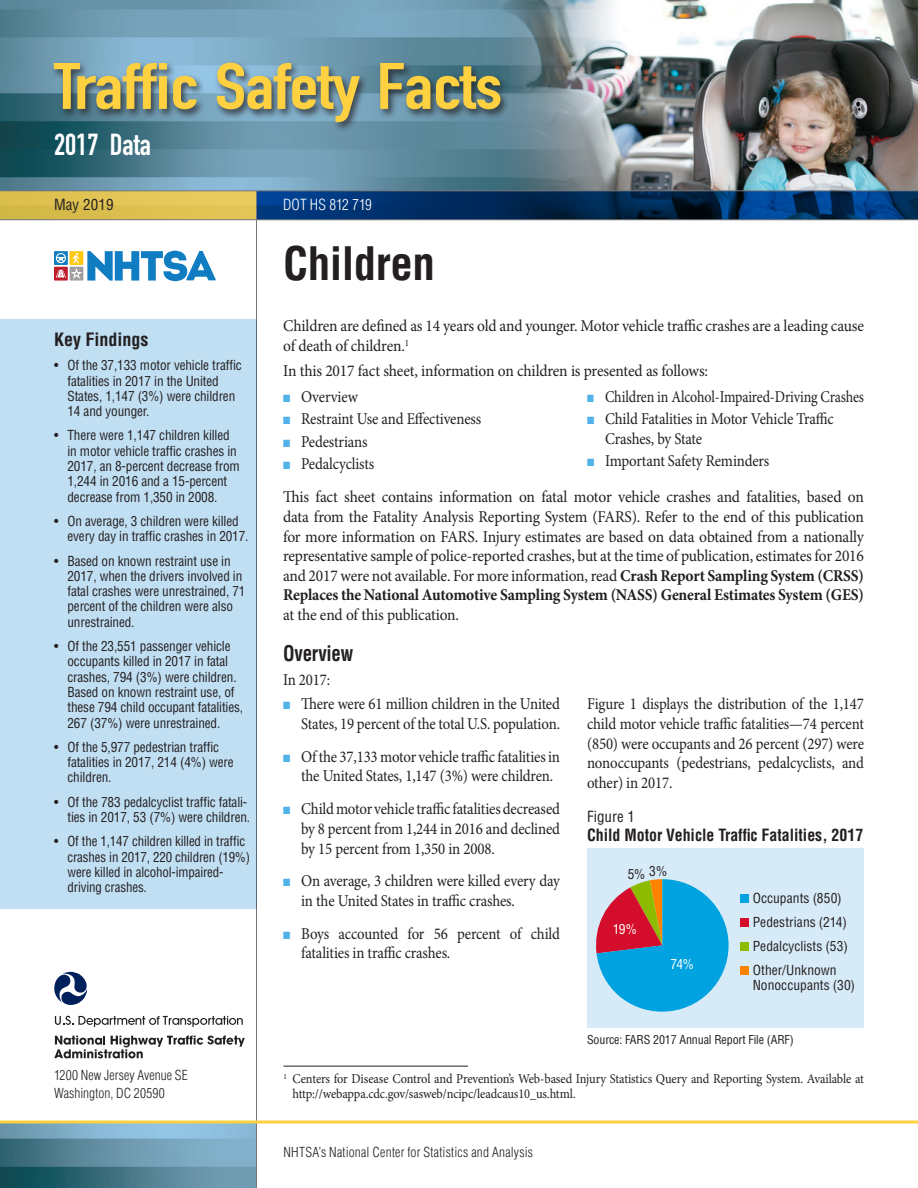
<style>
.page{position:relative;width:918px;height:1188px;background:#fff}
.page>*{position:absolute;margin:0;border:0;box-sizing:border-box;transform-origin:0 0}
.t1{font:64.5px "DIN Engschrift Std";letter-spacing:-.01em;color:#ffd03f;scale:1.2 1}
.t2{font:700 condensed 45px "Helvetica LT Std";letter-spacing:-.01em;color:#231f20}
.t3{font:30px "DIN Engschrift Std";color:#fff}
.HeadA{font:700 condensed 21px "Helvetica LT Std";letter-spacing:-.01em;color:#231f20;scale:.9 1}
.t4{font:700 condensed 18px "Helvetica LT Std";color:#231f20}
.Body{font:16.5px/19.5px "Minion Pro";letter-spacing:-.01em;color:#231f20;scale:.9 1}
.Body-2{font:16.5px/19.5px "Minion Pro";letter-spacing:-.01em;color:#231f20;scale:.94 1}
.Body-3{font:16.5px "Minion Pro";letter-spacing:-.01em;color:#231f20;scale:.85 1}
.Table___Figure_Title{font:700 condensed 16.5px "Helvetica LT Std";color:#231f20;scale:.96 1}
.Table___Figure_Numbe{font:condensed 15px "Helvetica LT Std";letter-spacing:.005em;color:#231f20}
.t5{font:300 condensed 15px "Helvetica LT Std";letter-spacing:.005em;color:#fff}
.t6{font:condensed 13.5px/15.3px "Helvetica LT Std";letter-spacing:-.01em;color:#231f20}
.Footnote_-_with_line{font:13.5px/15px "Minion Pro";letter-spacing:-.015em;color:#231f20;scale:.92 1}
.t7{font:condensed 13.5px/15.3px "Helvetica LT Std";letter-spacing:-.01em;color:#231f20;scale:.96 1}
.t8{font:300 condensed 13.5px/18px "Helvetica LT Std";letter-spacing:.01em;color:#231f20}
.t9{font:condensed 13.5px "Helvetica LT Std";color:#fff}
.Table___Figure_Foote{font:condensed 12px "Helvetica LT Std";letter-spacing:-.01em;color:#231f20}
.s1{color:#53b3e8}
.s2{font-weight:700}
</style>
<div class="page">
<img style="left:0;top:0;width:918px;height:190px">
<img style="left:0;top:1124px;width:256px;height:64px">
<div style="left:50px;top:60px;width:460px;height:73px;background:#231f20;opacity:.75"></div>
<svg style="left:257px;top:191px;width:661px;height:28px;background:#012f63"></svg>
<div style="left:0;top:191px;width:256px;height:29px;background:linear-gradient(to right,#d6ba49,#e7ca5b)"></div>
<hr style="left:0;top:219px;width:918px;height:1px;background:#76787b">
<hr style="left:0;top:190px;width:918px;height:1px;background:#76787b">
<hr style="left:256px;top:191px;width:1px;height:997px;background:#76787b">
<svg style="left:0;top:1120px;width:918px;height:4px;background:#fad86c"></svg>
<svg style="left:54px;top:972px;width:34px;height:33px"></svg>
<svg style="left:55px;top:1016px;width:188px;height:11px"></svg>
<svg style="left:54px;top:1035px;width:191px;height:23px"></svg>
<svg style="left:54px;top:251px;width:14px;height:14px"></svg>
<div style="left:54px;top:267px;width:14px;height:14px;background:#be1d2c"></div>
<svg style="left:56px;top:251px;width:160px;height:30px"></svg>
<div style="left:0;top:320px;width:256px;height:589px;background:#c1dff3"></div>
<div style="left:587px;top:848px;width:277px;height:180px;background:#d7eaf7"></div>
<svg style="left:596px;top:879px;width:133px;height:133px"></svg>
<div style="left:740px;top:943px;width:8px;height:8px;background:#8dbb00"></div>
<div style="left:740px;top:919px;width:8px;height:8px;background:#d30d2b"></div>
<div style="left:740px;top:967px;width:8px;height:8px;background:#ff8200"></div>
<div style="left:740px;top:895px;width:8px;height:8px;background:#00a2df"></div>
<hr style="left:284px;top:1066px;width:184px;height:1px;background:#231f20">
<h1 class="t1" style="left:54px;top:48px;width:375px">Traffic Safety Facts</h1>
<h3 class="t3" style="left:54px;top:127px;width:98px">2017 Data</h3>
<p class="Table___Figure_Numbe" style="left:54px;top:195px;width:61px">May 2019</p>
<p class="t5" style="left:283px;top:195px;width:90px">DOT HS 812 719</p>
<h3 class="t4" style="left:54px;top:328px;width:96px">Key Findings</h3>
<p class="t6" style="left:68px;top:358px;width:176px;text-indent:-14px">• Of the 37,133 motor vehicle traffic fatalities in 2017 in the United<br>States, 1,147 (3%) were children<br>14 and younger.</p>
<p class="t6" style="left:68px;top:428px;width:174px;text-indent:-14px">• There were 1,147 children killed in motor vehicle traffic crashes in<br>2017, an 8-percent decrease from<br>1,244 in 2016 and a 15-percent decrease from 1,350 in 2008.</p>
<p class="t6" style="left:68px;top:513px;width:183px;text-indent:-14px">• On average, 3 children were killed every day in traffic crashes in 2017.</p>
<p class="t6" style="left:68px;top:553px;width:180px;text-indent:-14px">• Based on known restraint use in<br>2017, when the drivers involved in fatal crashes were unrestrained, 71 percent of the children were also unrestrained.</p>
<p class="t6" style="left:68px;top:638px;width:177px;text-indent:-14px">• Of the 23,551 passenger vehicle occupants killed in 2017 in fatal crashes, 794 (3%) were children.<br>Based on known restraint use, of these 794 child occupant fatalities, 267 (37%) were unrestrained.</p>
<p class="t6" style="left:68px;top:739px;width:168px;text-indent:-14px">• Of the 5,977 pedestrian traffic fatalities in 2017, 214 (4%) were children.</p>
<p class="t6" style="left:54px;top:794px;width:198px;text-align:right">• Of the 783 pedalcyclist traffic fatali&shy;ties in 2017, 53 (7%) were children.</p>
<p class="t7" style="left:68px;top:834px;width:192px;text-indent:-14px">• Of the 1,147 children killed in traffic crashes in 2017, 220 children (19%) were killed in alcohol-impaired&shy;driving crashes.</p>
<p class="t8" style="left:54px;top:1066px;width:135px">1200 New Jersey Avenue SE<br>Washington, DC 20590</p>
<p class="t2" style="left:283px;top:235px;width:153px">Children</p>
<p class="Body-2" style="left:283px;top:317px;width:620px">Children are defined as 14 years old and younger. Motor vehicle traffic crashes are a leading cause of death of children.<sup>1</sup></p>
<p class="Body-2" style="left:283px;top:362px;width:454px">In this 2017 fact sheet, information on children is presented as follows:</p>
<p class="Body" style="left:283px;top:387px;width:85px"><span class="s1">■</span> Overview</p>
<p class="Body" style="left:283px;top:410px;width:222px"><span class="s1">■</span> Restraint Use and Effectiveness</p>
<p class="Body" style="left:283px;top:432px;width:95px"><span class="s1">■</span> Pedestrians</p>
<p class="Body" style="left:283px;top:455px;width:103px"><span class="s1">■</span> Pedalcyclists</p>
<p class="Body-3" style="left:587px;top:386px;width:327px"><span class="s1">■</span> Children in Alcohol-Impaired-Driving Crashes</p>
<p class="Body" style="left:605px;top:410px;width:256px;text-indent:-18px"><span class="s1">■</span> Child Fatalities in Motor Vehicle Traffic<br>Crashes, by State</p>
<p class="Body" style="left:587px;top:452px;width:204px"><span class="s1">■</span> Important Safety Reminders</p>
<p class="Body-2" style="left:283px;top:488px;width:619px;text-align:justify">This fact sheet contains information on fatal motor vehicle crashes and fatalities, based on data from the Fatality Analysis Reporting System (FARS). Refer to the end of this publication for more information on FARS. Injury estimates are based on data obtained from a nationally representative sample of police-reported crashes, but at the time of publication, estimates for 2016 and 2017 were not available. For more information, read <span class="s2">Crash Report Sampling System (CRSS)<br>Replaces the National Automotive Sampling System (NASS) General Estimates System (GES) </span>at the end of this publication.</p>
<p class="HeadA" style="left:283px;top:641px;width:80px">Overview</p>
<p class="Body" style="left:283px;top:671px;width:54px">In 2017:</p>
<p class="Body" style="left:283px;top:695px;width:309px;text-align:right"><span class="s1">■</span> There were 61 million children in the United<br>States, 19 percent of the total U.S. population.</p>
<p class="Body" style="left:301px;top:747px;width:289px;text-indent:-18px"><span class="s1">■</span> Of the 37,133 motor vehicle traffic fatalities in the United States, 1,147 (3%) were children.</p>
<p class="Body" style="left:301px;top:800px;width:289px;text-align:justify;text-indent:-18px"><span class="s1">■</span> Child motor vehicle traffic fatalities decreased by 8 percent from 1,244 in 2016 and declined by 15 percent from 1,350 in 2008.</p>
<p class="Body" style="left:301px;top:872px;width:289px;text-indent:-18px"><span class="s1">■</span> On average, 3 children were killed every day in the United States in traffic crashes.</p>
<p class="Body" style="left:301px;top:924px;width:289px;text-indent:-18px"><span class="s1">■</span> Boys accounted for 56 percent of child fatalities in traffic crashes.</p>
<p class="Body" style="left:587px;top:695px;width:309px;text-align:justify">Figure 1 displays the distribution of the 1,147 child motor vehicle traffic fatalities—74 percent (850) were occupants and 26 percent (297) were nonoccupants (pedestrians, pedalcyclists, and other) in 2017.</p>
<p class="Table___Figure_Numbe" style="left:587px;top:807px;width:49px">Figure 1</p>
<p class="Table___Figure_Title" style="left:587px;top:825px;width:289px">Child Motor Vehicle Traffic Fatalities, 2017</p>
<p class="t6" style="left:628px;top:864px;width:41px">5% 3%</p>
<p class="t6" style="left:753px;top:886px;width:97px;line-height:24px">Occupants (850)<br>Pedestrians (214)<br>Pedalcyclists (53)<br>Other/Unknown</p>
<p class="t6" style="left:753px;top:977px;width:104px">Nonoccupants (30)</p>
<p class="t9" style="left:613px;top:920px;width:26px">19%</p>
<p class="t9" style="left:671px;top:956px;width:25px">74%</p>
<p class="Table___Figure_Foote" style="left:587px;top:1032px;width:208px">Source: FARS 2017 Annual Report File (ARF)</p>
<p class="Footnote_-_with_line" style="left:292px;top:1071px;width:623px;text-indent:-9px"><sup>1</sup> Centers for Disease Control and Prevention’s Web-based Injury Statistics Query and Reporting System. Available at http://webappa.cdc.gov/sasweb/ncipc/leadcaus10_us.html.</p>
<p class="t8" style="left:284px;top:1143px;width:251px">NHTSA’s National Center for Statistics and Analysis</p>
</div>
